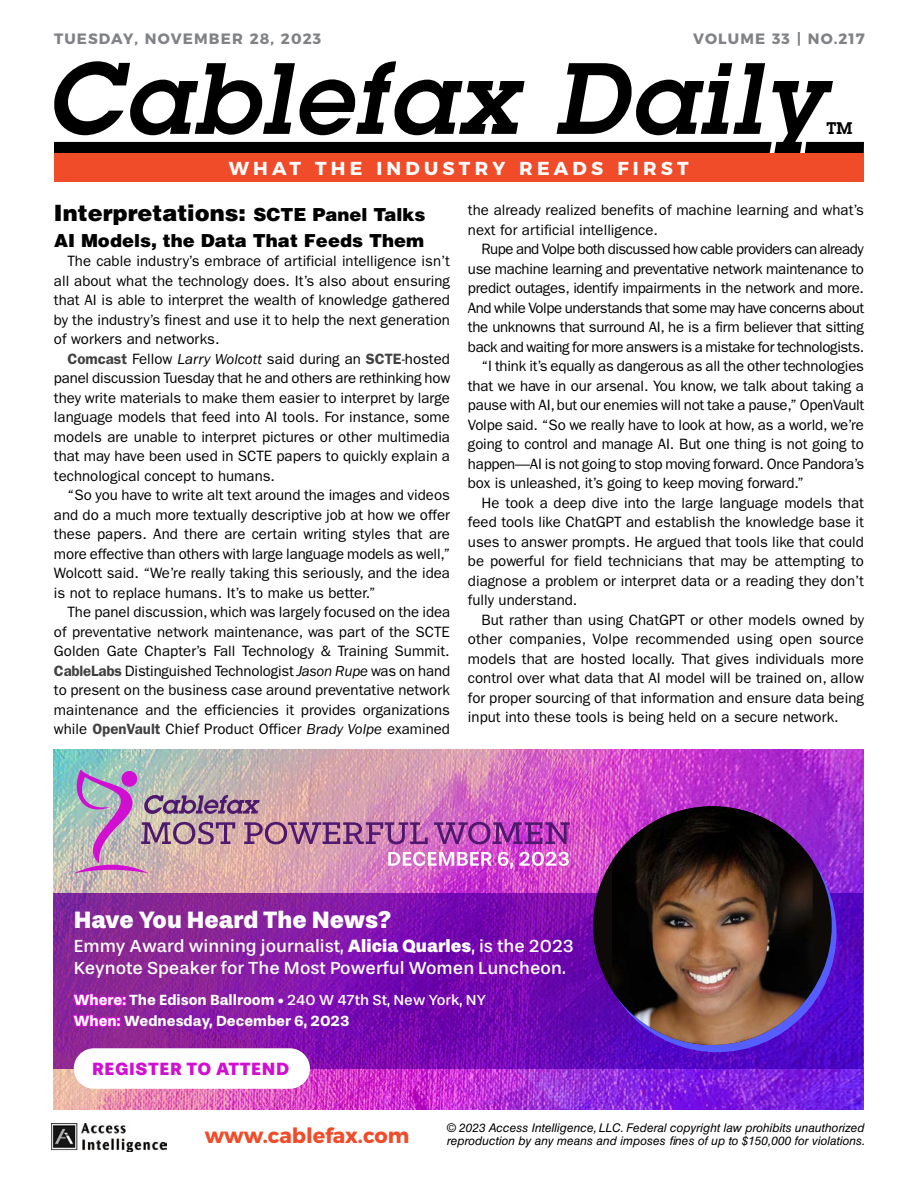
<style>
.page{position:relative;width:918px;height:1188px;background:#fff}
.page>*{position:absolute;margin:0;border:0;box-sizing:border-box;transform-origin:0 0}
.t1{font:italic 600 99px "Lubalin Graph Std";letter-spacing:.03em;color:#000}
.t2{font:900 24px "Stevie Sans";color:#fff}
.t3{font:900 22.5px "Helvetica LT Std";color:#000}
.t4{font:700 21px "Montserrat";color:#f04c2a}
.t5{font:700 18.75px "Montserrat";letter-spacing:.225em;color:#fff}
.t6{font:18px/21.6px "Stevie Sans";color:#fff}
.t7{font:900 18px "Helvetica LT Std";color:#000}
.t8{font:900 18px "Stevie Sans";letter-spacing:.035em;color:#d10fd1}
.t9{font:600 16.5px "Lubalin Graph Std";color:#000}
.t10{font:15px/19.5px "ITC Franklin Gothic Std";color:#000;text-align:justify}
.t11{font:15px "ITC Franklin Gothic Std";letter-spacing:-.02em;color:#000}
.t12{font:15px "ITC Franklin Gothic Std";letter-spacing:-.03em;color:#000}
.t13{font:700 15px/20.7px "Stevie Sans";color:#fff}
.t14{font:15px "ITC Franklin Gothic Std";letter-spacing:-.025em;color:#000}
.t15{font:700 15px "Montserrat";letter-spacing:.075em;color:#808285}
.t16{font:italic 12px/13.5px "Helvetica LT Std";color:#000}
.s1{font-size:18px}
.s2{font-weight:600;color:#414042}
.s3{font-style:italic}
.s4{font-weight:900}
.s5{color:#d10fd1}
.s6{font-weight:400}
</style>
<div class="page">
<div style="left:54px;top:142px;width:718px;height:11px;background:#000"></div>
<svg style="left:805px;top:142px;width:59px;height:11px"></svg>
<div style="left:54px;top:153px;width:809px;height:29px;background:#f04c2a"></div>
<img style="left:52px;top:1123px;width:115px;height:29px">
<img style="left:53px;top:749px;width:810px;height:360px">
<img style="left:74px;top:770px;width:496px;height:103px">
<svg style="left:53px;top:893px;width:810px;height:176px"></svg>
<div style="left:74px;top:1048px;width:236px;height:41px;background:#fff;border-radius:20px"></div>
<div style="left:593px;top:806px;width:239px;height:239px;background:#0e0a07;border-radius:50%"></div>
<img style="left:612px;top:806px;width:201px;height:239px">
<p class="t15" style="left:54px;top:26px;width:269px">TUESDAY, NOVEMBER 28, 2023</p>
<p class="t15" style="left:693px;top:26px;width:173px">VOLUME 33 | NO.217</p>
<h1 class="t1" style="left:46px;top:33px;width:779px">Cablefax Daily</h1>
<p class="t9" style="left:827px;top:117px;width:27px">TM</p>
<p class="t5" style="left:229px;top:153px;width:462px">WHAT THE INDUSTRY READS FIRST</p>
<h3 class="t3" style="left:54px;top:199px;width:373px">Interpretations: <span class="s1">SCTE Panel Talks</span></h3>
<p class="t7" style="left:54px;top:229px;width:372px">AI Models, the Data That Feeds Them</p>
<p class="t10" style="left:54px;top:252px;width:398px;text-indent:14px">The cable industry’s embrace of artificial intelligence isn’t all about what the technology does. It’s also about ensuring that AI is able to interpret the wealth of knowledge gathered by the industry’s finest and use it to help the next generation of workers and networks.</p>
<p class="t10" style="left:54px;top:349px;width:398px;text-indent:14px"><span class="s2">Comcast</span> Fellow <span class="s3">Larry Wolcott</span> said during an <span class="s2">SCTE</span>-hosted panel discussion Tuesday that he and others are rethinking how they write materials to make them easier to interpret by large language models that feed into AI tools. For instance, some models are unable to interpret pictures or other multimedia that may have been used in SCTE papers to quickly explain a technological concept to humans.</p>
<p class="t10" style="left:54px;top:486px;width:398px;text-indent:14px">“So you have to write alt text around the images and videos and do a much more textually descriptive job at how we offer these papers. And there are certain writing styles that are more effective than others with large language models as well,” Wolcott said. “We’re really taking this seriously, and the idea is not to replace humans. It’s to make us better.”</p>
<p class="t10" style="left:54px;top:603px;width:398px;text-indent:14px">The panel discussion, which was largely focused on the idea of preventative network maintenance, was part of the SCTE Golden Gate Chapter’s Fall Technology &amp; Training Summit.<br><span class="s2">CableLabs</span> Distinguished Technologist <span class="s3">Jason Rupe</span> was on hand to present on the business case around preventative network maintenance and the efficiencies it provides organizations while <span class="s2">OpenVault</span> Chief Product Officer <span class="s3">Brady Volpe</span> examined</p>
<p class="t10" style="left:468px;top:201px;width:397px">the already realized benefits of machine learning and what’s next for artificial intelligence.</p>
<p class="t12" style="left:481px;top:241px;width:384px">Rupe and Volpe both discussed how cable providers can already</p>
<p class="t11" style="left:468px;top:260px;width:398px">use machine learning and preventative network maintenance to</p>
<p class="t11" style="left:468px;top:280px;width:398px">predict outages, identify impairments in the network and more.</p>
<p class="t12" style="left:468px;top:299px;width:398px">And while Volpe understands that some may have concerns about</p>
<p class="t11" style="left:468px;top:319px;width:397px">the unknowns that surround AI, he is a firm believer that sitting</p>
<p class="t14" style="left:468px;top:338px;width:398px">back and waiting for more answers is a mistake for technologists.</p>
<p class="t10" style="left:481px;top:357px;width:384px">“I think it’s equally as dangerous as all the other technologies</p>
<p class="t10" style="left:468px;top:376px;width:398px">that we have in our arsenal. You know, we talk about taking a</p>
<p class="t10" style="left:468px;top:396px;width:398px">pause with AI, but our enemies will not take a pause,” OpenVault</p>
<p class="t10" style="left:468px;top:415px;width:397px">Volpe said. “So we really have to look at how, as a world, we’re</p>
<p class="t10" style="left:468px;top:435px;width:398px">going to control and manage AI. But one thing is not going to</p>
<p class="t10" style="left:468px;top:454px;width:398px">happen—AI is not going to stop moving forward. Once Pandora’s</p>
<p class="t10" style="left:468px;top:474px;width:338px">box is unleashed, it’s going to keep moving forward.”</p>
<p class="t10" style="left:481px;top:493px;width:384px">He took a deep dive into the large language models that</p>
<p class="t10" style="left:468px;top:513px;width:398px">feed tools like ChatGPT and establish the knowledge base it</p>
<p class="t10" style="left:468px;top:532px;width:398px">uses to answer prompts. He argued that tools like that could</p>
<p class="t10" style="left:468px;top:552px;width:397px">be powerful for field technicians that may be attempting to</p>
<p class="t10" style="left:468px;top:571px;width:397px">diagnose a problem or interpret data or a reading they don’t</p>
<p class="t10" style="left:468px;top:591px;width:111px">fully understand.</p>
<p class="t10" style="left:481px;top:610px;width:384px">But rather than using ChatGPT or other models owned by</p>
<p class="t10" style="left:468px;top:630px;width:397px">other companies, Volpe recommended using open source</p>
<p class="t10" style="left:468px;top:649px;width:397px">models that are hosted locally. That gives individuals more</p>
<p class="t10" style="left:468px;top:669px;width:397px">control over what data that AI model will be trained on, allow</p>
<p class="t10" style="left:468px;top:688px;width:397px">for proper sourcing of that information and ensure data being</p>
<p class="t10" style="left:468px;top:708px;width:372px">input into these tools is being held on a secure network.</p>
<h2 class="t2" style="left:74px;top:905px;width:319px">Have You Heard The News?</h2>
<p class="t6" style="left:74px;top:935px;width:502px">Emmy Award winning journalist, <span class="s4">Alicia Quarles</span>, is the 2023<br>Keynote Speaker for The Most Powerful Women Luncheon.</p>
<p class="t13" style="left:74px;top:990px;width:414px"><span class="s5">Where:</span> The Edison Ballroom • <span class="s6">240 W 47th St, New York, NY<br></span><span class="s5">When:</span> Wednesday, December 6, 2023</p>
<p class="t8" style="left:92px;top:1057px;width:199px">REGISTER TO ATTEND</p>
<h3 class="t4" style="left:205px;top:1119px;width:206px">www.cablefax.com</h3>
<p class="t16" style="left:447px;top:1121px;width:420px">© 2023 Access Intelligence, LLC. Federal copyright law prohibits unauthorized reproduction by any means and imposes fines of up to $150,000 for violations.</p>
</div>
